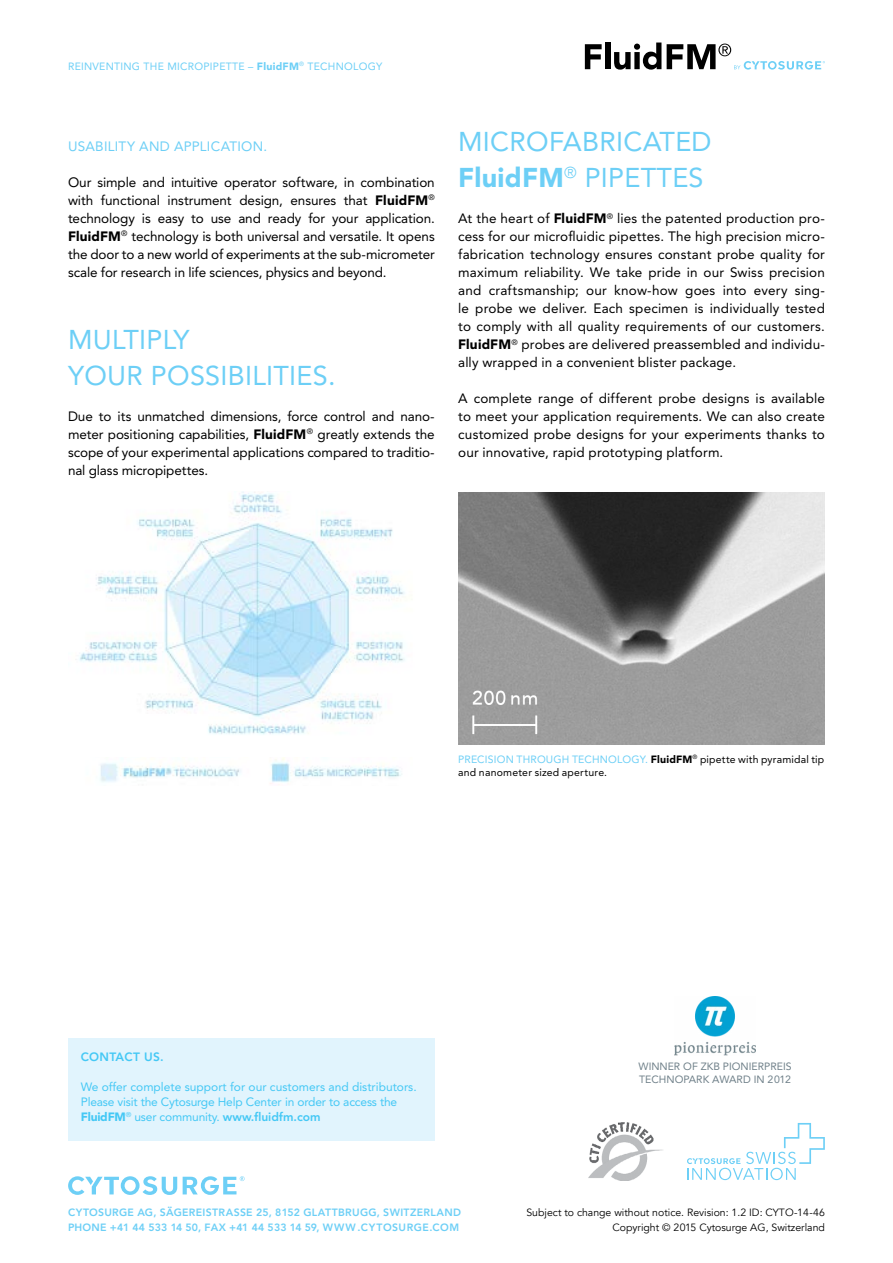
<style>
.page{position:relative;width:893px;height:1263px;background:#fff}
.page>*{position:absolute;margin:0;border:0;box-sizing:border-box;transform-origin:0 0}
.t1{font:27px/36px "Avenir LT Std";letter-spacing:.01em;color:#6dcff6}
.t2{font:13.5px/18px "Avenir LT Std";letter-spacing:.005em;color:#000;text-align:justify}
.t3{font:13.5px "Avenir LT Std";letter-spacing:.02em;color:#6dcff6}
.t4{font:12px/15px "Avenir LT Std";letter-spacing:-.015em;color:#44c8f5}
.t5{font:800 12px "Avenir LT Std";letter-spacing:.025em;color:#44c8f5}
.t6{font:800 10.5px/15px "Avenir LT Std";letter-spacing:.03em;color:#6dcff6}
.t7{font:10.5px/15px "Avenir";color:#000;text-align:right}
.t8{font:10.5px/12.8px "Avenir LT Std";letter-spacing:.02em;color:#000}
.t9{font:10.5px "Avenir LT Std";letter-spacing:.025em;color:#6dcff6}
.t10{font:10.5px/13.5px "Avenir LT Std";color:#6f8089}
.s1{font-weight:900}
.s2{color:#6dcff6}
.s3{font-weight:800}
</style>
<div class="page">
<svg style="left:68px;top:1176px;width:177px;height:19px"></svg>
<svg style="left:585px;top:43px;width:142px;height:27px"></svg>
<svg style="left:585px;top:44px;width:17px;height:25px"></svg>
<div style="left:605px;top:43px;width:5px;height:26px;background:#000"></div>
<svg style="left:614px;top:43px;width:47px;height:27px"></svg>
<svg style="left:667px;top:44px;width:158px;height:26px"></svg>
<svg style="left:687px;top:1123px;width:138px;height:57px"></svg>
<img style="left:588px;top:1123px;width:75px;height:57px">
<div style="left:68px;top:1039px;width:367px;height:102px;background:#e1f4fd"></div>
<img style="left:79px;top:492px;width:326px;height:243px">
<img style="left:458px;top:493px;width:367px;height:252px">
<img style="left:675px;top:997px;width:80px;height:59px">
<img style="left:100px;top:758px;width:302px;height:26px">
<p class="t9" style="left:68px;top:60px;width:316px">REINVENTING THE MICROPIPETTE – <span class="s1">FluidFM</span><sup>®</sup> TECHNOLOGY</p>
<p class="t3" style="left:68px;top:138px;width:201px">USABILITY AND APPLICATION.</p>
<p class="t2" style="left:68px;top:173px;width:368px">Our simple and intuitive operator software, in combination with functional instrument design, ensures that <span class="s1">FluidFM</span><sup>® </sup>technology is easy to use and ready for your application.<br><span class="s1">FluidFM</span><sup>®</sup> technology is both universal and versatile. It opens the door to a new world of experiments at the sub-micrometer scale for research in life sciences, physics and beyond.</p>
<h1 class="t1" style="left:68px;top:322px;width:269px">MULTIPLY<br>YOUR POSSIBILITIES.</h1>
<p class="t2" style="left:68px;top:407px;width:368px">Due to its unmatched dimensions, force control and nano&shy;meter positioning capabilities, <span class="s1">FluidFM</span><sup>®</sup> greatly extends the scope of your experimental applications compared to traditio&shy;nal glass micropipettes.</p>
<h1 class="t1" style="left:458px;top:124px;width:255px">MICROFABRICATED<br><span class="s1">FluidFM</span><sup>®</sup> PIPETTES</h1>
<p class="t2" style="left:458px;top:210px;width:368px">At the heart of <span class="s1">FluidFM</span><sup>®</sup> lies the patented production pro&shy;cess for our microfluidic pipettes. The high precision micro&shy;fabrication technology ensures constant probe quality for maximum reliability. We take pride in our Swiss precision and craftsmanship; our know-how goes into every sing&shy;le probe we deliver. Each specimen is individually tested to comply with all quality requirements of our customers.<br><span class="s1">FluidFM</span><sup>®</sup> probes are delivered preassembled and individu&shy;ally wrapped in a convenient blister package.</p>
<p class="t2" style="left:458px;top:390px;width:368px">A complete range of different probe designs is available to meet your application requirements. We can also create customized probe designs for your experiments thanks to our innovative, rapid prototyping platform.</p>
<p class="t8" style="left:458px;top:753px;width:368px"><span class="s2">PRECISION THROUGH TECHNOLOGY.</span> <span class="s1">FluidFM</span><sup>®</sup> pipette with pyramidal tip and nanometer sized aperture.</p>
<p class="t5" style="left:81px;top:1049px;width:84px">CONTACT US.</p>
<p class="t4" style="left:81px;top:1079px;width:337px">We offer complete support for our customers and distributors.<br>Please visit the Cytosurge Help Center in order to access the<br><span class="s1">FluidFM</span><sup>®</sup> user community. <span class="s3">www.fluidfm.com</span></p>
<p class="t10" style="left:639px;top:1059px;width:155px">WINNER OF ZKB PIONIERPREIS<br>TECHNOPARK AWARD IN 2012</p>
<p class="t6" style="left:68px;top:1205px;width:395px">CYTOSURGE AG, SÄGEREISTRASSE 25, 8152 GLATTBRUGG, SWITZERLAND<br>PHONE +41 44 533 14 50, FAX +41 44 533 14 59, WWW.CYTOSURGE.COM</p>
<p class="t7" style="left:526px;top:1205px;width:300px">Subject to change without notice. Revision: 1.2 ID: CYTO-14-46<br>Copyright © 2015 Cytosurge AG, Switzerland</p>
</div>
